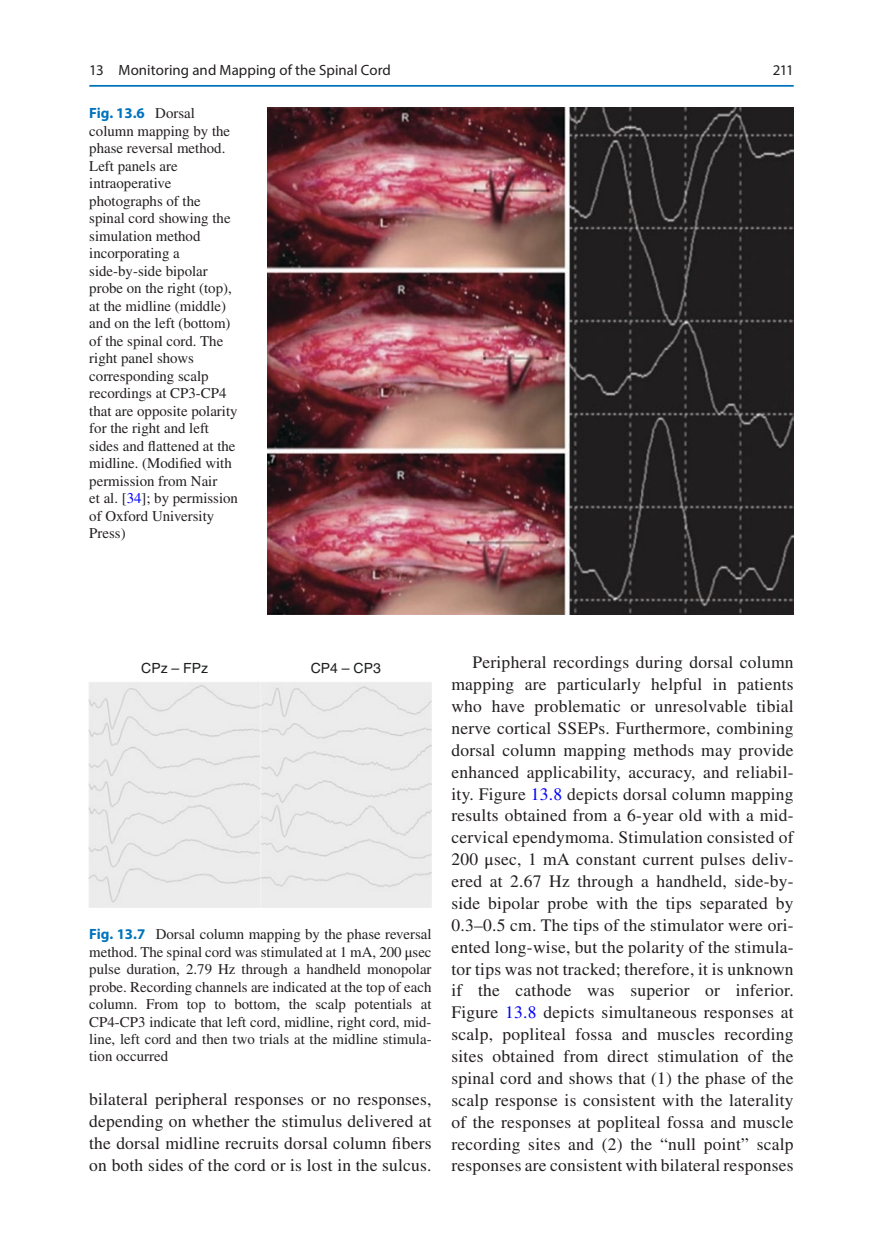
<style>
.page{position:relative;width:883px;height:1260px;background:#fff}
.page>*{position:absolute;margin:0;border:0;box-sizing:border-box;transform-origin:0 0}
.t1{font:17.5px/21.9px "Cpsnsn Times LT Std";letter-spacing:.01em;color:#231f20;text-align:justify}
.t2{font:14.88px/17.5px "Cpsnsn Times LT Std";color:#231f20}
.t3{font:14.88px "Gwxmnr Myriad Pro";letter-spacing:.005em;color:#231f20}
.t4{font:700 14.88px "Ynwkpy Myriad Pro";color:#0073bc}
.t5{font:14.88px "Qvfltx Myriad Pro";color:#231f20}
.t6{font:14px "Trvnxm Helvetica";color:#1d1e1f}
.s1{font-family:"Cpsnsn Times LT Std";font-weight:400;color:#231f20}
.s2{color:#0000fa}
.s3{font-family:"Ynwkpy Myriad Pro";font-weight:700;color:#0073bc}
.s4{font-family:"Qlhbpk STIX General"}
</style>
<div class="page">
<img style="left:268px;top:107px;width:526px;height:507px">
<img style="left:89px;top:682px;width:343px;height:226px">
<hr style="left:89px;top:85px;width:705px;height:2px;background:#0073bc">
<p class="t3" style="left:89px;top:61px;width:303px">13 Monitoring and Mapping of the Spinal Cord</p>
<p class="t4" style="left:89px;top:104px;width:107px">Fig. 13.6 <span class="s1">Dorsal</span></p>
<p class="t2" style="left:89px;top:122px;width:150px">column mapping by the phase reversal method.<br>Left panels are intraoperative photographs of the spinal cord showing the simulation method incorporating a side-by-side bipolar probe on the right (top), at the midline (middle) and on the left (bottom) of the spinal cord. The right panel shows corresponding scalp recordings at CP3-CP4 that are opposite polarity for the right and left sides and flattened at the midline. (Modified with permission from Nair<br>et al. [<span class="s2">34</span>]; by permission of Oxford University<br>Press)</p>
<p class="t5" style="left:773px;top:61px;width:22px">211</p>
<p class="t6" style="left:141px;top:660px;width:68px">CPz – FPz</p>
<p class="t6" style="left:311px;top:660px;width:72px">CP4 – CP3</p>
<p class="t2" style="left:89px;top:925px;width:344px;text-align:justify"><span class="s3">Fig. 13.7</span> Dorsal column mapping by the phase reversal method. The spinal cord was stimulated at 1 mA, 200 <span class="s4">μ</span>sec pulse duration, 2.79 Hz through a handheld monopolar probe. Recording channels are indicated at the top of each column. From top to bottom, the scalp potentials at CP4-CP3 indicate that left cord, midline, right cord, mid&shy;line, left cord and then two trials at the midline stimula&shy;tion occurred</p>
<p class="t1" style="left:89px;top:1088px;width:344px">bilateral peripheral responses or no responses, depending on whether the stimulus delivered at the dorsal midline recruits dorsal column fibers on both sides of the cord or is lost in the sulcus.</p>
<p class="t1" style="left:451px;top:651px;width:344px;text-indent:21px">Peripheral recordings during dorsal column mapping are particularly helpful in patients who have problematic or unresolvable tibial nerve cortical SSEPs. Furthermore, combining dorsal column mapping methods may provide enhanced applicability, accuracy, and reliabil&shy;ity. Figure <span class="s2">13.8</span> depicts dorsal column mapping results obtained from a 6-year old with a mid&shy;cervical ependymoma. Stimulation consisted of 200 <span class="s4">μ</span>sec, 1 mA constant current pulses deliv&shy;ered at 2.67 Hz through a handheld, side-by&shy;side bipolar probe with the tips separated by 0.3–0.5 cm. The tips of the stimulator were ori&shy;ented long-wise, but the polarity of the stimula&shy;tor tips was not tracked; therefore, it is unknown if the cathode was superior or inferior.<br>Figure <span class="s2">13.8</span> depicts simultaneous responses at scalp, popliteal fossa and muscles recording sites obtained from direct stimulation of the spinal cord and shows that (1) the phase of the scalp response is consistent with the laterality of the responses at popliteal fossa and muscle recording sites and (2) the “null point” scalp responses are consistent with bilateral responses</p>
</div>
